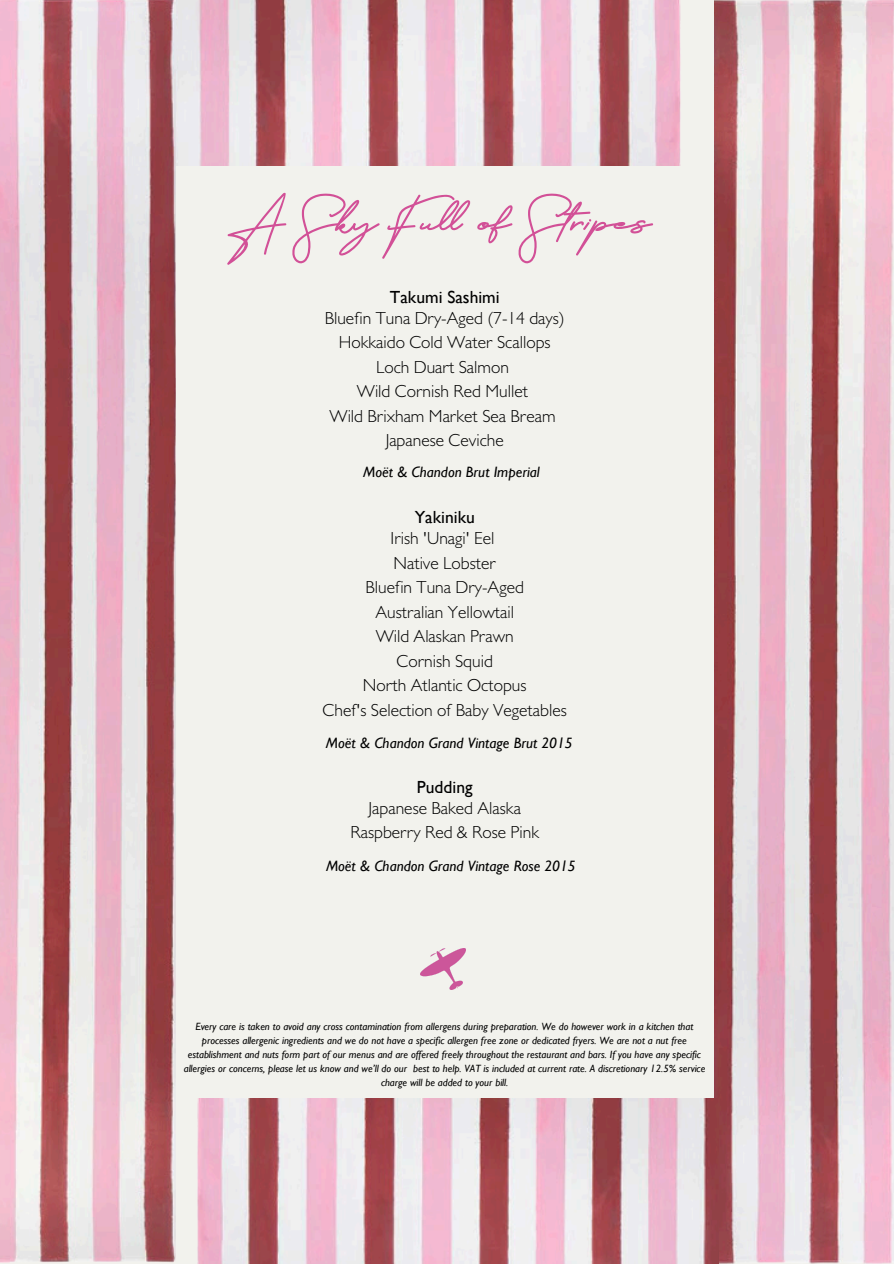
<style>
.page{position:relative;width:894px;height:1264px;background:#fff}
.page>*{position:absolute;margin:0;border:0;box-sizing:border-box;transform-origin:0 0}
.t1{font:60px "The Doctor";color:#d25097}
.t2{font:300 17.55px/24.5px "Gill Sans";color:#000;text-align:center}
.t3{font:italic 15px "Gill Sans";color:#000}
.t4{font:italic 10.5px/14px "Gill Sans";color:#000;text-align:center}
.s1{font-weight:400}
</style>
<div class="page">
<div style="left:0;top:0;width:893px;height:1263px;background:#f2f2ed"></div>
<img style="left:714px;top:0;width:179px;height:1263px">
<img style="left:176px;top:0;width:558px;height:165px">
<img style="left:0;top:0;width:176px;height:1263px">
<img style="left:149px;top:1098px;width:569px;height:165px">
<img style="left:420px;top:948px;width:45px;height:41px">
<p class="t1" style="left:256px;top:181px;width:396px">ASky Full of Stripes</p>
<p class="t2" style="left:324px;top:289px;width:241px;line-height:21px"><span class="s1">Takumi Sashimi<br></span>Bluefin Tuna Dry-Aged (7-14 days)</p>
<p class="t2" style="left:329px;top:333px;width:227px">Hokkaido Cold Water Scallops<br>Loch Duart Salmon<br>Wild Cornish Red Mullet<br>Wild Brixham Market Sea Bream<br>Japanese Ceviche</p>
<h3 class="t3" style="left:363px;top:462px;width:178px">Moët &amp; Chandon Brut Imperial</h3>
<p class="t2" style="left:390px;top:509px;width:105px;line-height:21px"><span class="s1">Yakiniku<br></span>Irish 'Unagi' Eel</p>
<p class="t2" style="left:322px;top:553px;width:246px">Native Lobster<br>Bluefin Tuna Dry-Aged<br>Australian Yellowtail<br>Wild Alaskan Prawn<br>Cornish Squid<br>North Atlantic Octopus<br>Chef's Selection of Baby Vegetables</p>
<h3 class="t3" style="left:326px;top:733px;width:248px">Moët &amp; Chandon Grand Vintage Brut 2015</h3>
<h1 class="t2" style="left:368px;top:779px;width:154px;line-height:21px"><span class="s1">Pudding<br></span>Japanese Baked Alaska</h1>
<h1 class="t2" style="left:350px;top:823px;width:190px">Raspberry Red &amp; Rose Pink</h1>
<h3 class="t3" style="left:326px;top:857px;width:251px">Moët &amp; Chandon Grand Vintage Rose 2015</h3>
<h2 class="t4" style="left:184px;top:1019px;width:523px">Every care is taken to avoid any cross contamination from allergens during preparation. We do however work in a kitchen that processes allergenic ingredients and we do not have a specific allergen free zone or dedicated fryers. We are not a nut free establishment and nuts form part of our menus and are offered freely throughout the restaurant and bars. If you have any specific allergies or concerns, please let us know and we’ll do our best to help. VAT is included at current rate. A discretionary 12.5% service charge will be added to your bill.</h2>
</div>
